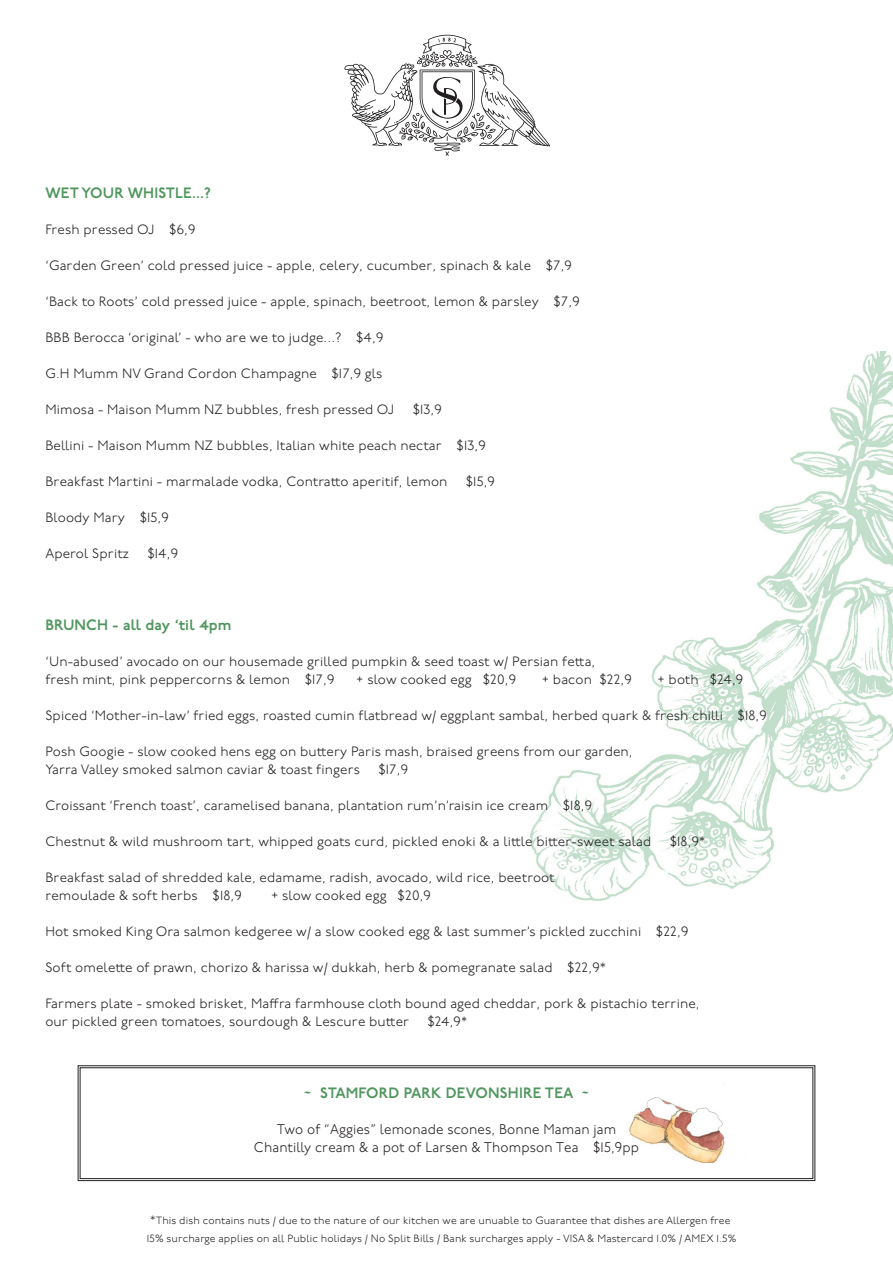
<style>
.page{position:relative;width:893px;height:1263px;background:#fff}
.page>*{position:absolute;margin:0;border:0;box-sizing:border-box;transform-origin:0 0}
.t1{font:600 15px "P22 Underground";letter-spacing:.01em;color:#50965e}
.t2{font:300 14.1px "P22 Underground";letter-spacing:.01em;color:#231f20;scale:.96 1}
.t3{font:300 13.5px/18px "P22 Underground";letter-spacing:.01em;color:#231f20}
.t4{font:300 10.5px "P22 Underground";letter-spacing:.01em;color:#231f20}
.s1{font-size:12px}
</style>
<div class="page">
<img style="left:530px;top:352px;width:363px;height:549px">
<svg style="left:344px;top:35px;width:206px;height:121px"></svg>
<svg style="left:77px;top:1065px;width:739px;height:116px"></svg>
<div style="left:80px;top:1067px;width:733px;height:112px;border:1px solid #231f20"></div>
<p class="t1" style="left:45px;top:184px;width:167px">WET YOUR WHISTLE...?</p>
<p class="t3" style="left:45px;top:221px;width:152px">Fresh pressed OJ $6,9</p>
<p class="t3" style="left:45px;top:257px;width:528px">‘Garden Green’ cold pressed juice - apple, celery, cucumber, spinach &amp; kale $7,9</p>
<p class="t3" style="left:45px;top:293px;width:536px">‘Back to Roots’ cold pressed juice - apple, spinach, beetroot, lemon &amp; parsley $7,9</p>
<p class="t3" style="left:45px;top:329px;width:340px">BBB Berocca ‘original’ - who are we to judge...? $4,9</p>
<p class="t3" style="left:45px;top:365px;width:339px">G.H Mumm NV Grand Cordon Champagne $17,9 gls</p>
<p class="t3" style="left:45px;top:401px;width:350px">Mimosa - Maison Mumm NZ bubbles, fresh pressed OJ</p>
<p class="t3" style="left:413px;top:401px;width:31px">$13,9</p>
<p class="t3" style="left:45px;top:437px;width:442px">Bellini - Maison Mumm NZ bubbles, Italian white peach nectar $13,9</p>
<p class="t3" style="left:45px;top:473px;width:404px">Breakfast Martini - marmalade vodka, Contratto aperitif, lemon</p>
<p class="t3" style="left:466px;top:473px;width:31px">$15,9</p>
<p class="t3" style="left:45px;top:509px;width:125px">Bloody Mary $15,9</p>
<p class="t3" style="left:45px;top:545px;width:85px">Aperol Spritz</p>
<p class="t3" style="left:147px;top:545px;width:32px">$14,9</p>
<p class="t1" style="left:45px;top:616px;width:188px">BRUNCH - all day ‘til 4pm</p>
<p class="t3" style="left:45px;top:653px;width:552px">‘Un-abused’ avocado on our housemade grilled pumpkin &amp; seed toast w/ Persian fetta, fresh mint, pink peppercorns &amp; lemon $17,9</p>
<p class="t3" style="left:356px;top:671px;width:161px">+ slow cooked egg $20,9</p>
<p class="t3" style="left:542px;top:671px;width:92px">+ bacon $22,9</p>
<p class="t3" style="left:657px;top:671px;width:87px">+ both $24,9</p>
<p class="t3" style="left:45px;top:707px;width:723px">Spiced ‘Mother-in-law’ fried eggs, roasted cumin flatbread w/ eggplant sambal, herbed quark &amp; fresh chilli $18,9</p>
<p class="t3" style="left:45px;top:743px;width:589px">Posh Googie - slow cooked hens egg on buttery Paris mash, braised greens from our garden,<br>Yarra Valley smoked salmon caviar &amp; toast fingers</p>
<p class="t3" style="left:378px;top:761px;width:31px">$17,9</p>
<p class="t3" style="left:45px;top:797px;width:548px">Croissant ‘French toast’, caramelised banana, plantation rum’n’raisin ice cream $18,9</p>
<p class="t3" style="left:45px;top:833px;width:608px">Chestnut &amp; wild mushroom tart, whipped goats curd, pickled enoki &amp; a little bitter-sweet salad</p>
<p class="t3" style="left:670px;top:833px;width:37px">$18,9*</p>
<p class="t3" style="left:45px;top:869px;width:511px">Breakfast salad of shredded kale, edamame, radish, avocado, wild rice, beetroot remoulade &amp; soft herbs $18,9</p>
<p class="t3" style="left:271px;top:887px;width:161px">+ slow cooked egg $20,9</p>
<p class="t3" style="left:45px;top:923px;width:645px">Hot smoked King Ora salmon kedgeree w/ a slow cooked egg &amp; last summer’s pickled zucchini $22,9</p>
<p class="t3" style="left:45px;top:959px;width:562px">Soft omelette of prawn, chorizo &amp; harissa w/ dukkah, herb &amp; pomegranate salad $22,9*</p>
<p class="t3" style="left:45px;top:995px;width:656px">Farmers plate - smoked brisket, Maffra farmhouse cloth bound aged cheddar, pork &amp; pistachio terrine, our pickled green tomatoes, sourdough &amp; Lescure butter</p>
<p class="t3" style="left:427px;top:1013px;width:41px">$24,9*</p>
<p class="t1" style="left:304px;top:1084px;width:287px">~ STAMFORD PARK DEVONSHIRE TEA ~</p>
<p class="t2" style="left:277px;top:1121px;width:355px">Two of “Aggies” lemonade scones, Bonne Maman jam</p>
<p class="t2" style="left:254px;top:1139px;width:403px">Chantilly cream &amp; a pot of Larsen &amp; Thompson Tea $15,9pp</p>
<p class="t4" style="left:150px;top:1215px;width:582px"><span class="s1">*</span>This dish contains nuts / due to the nature of our kitchen we are unuable to Guarantee that dishes are Allergen free</p>
<p class="t4" style="left:147px;top:1233px;width:591px">15% surcharge applies on all Public holidays / No Split Bills / Bank surcharges apply - VISA &amp; Mastercard 1.0% / AMEX 1.5%</p>
</div>
